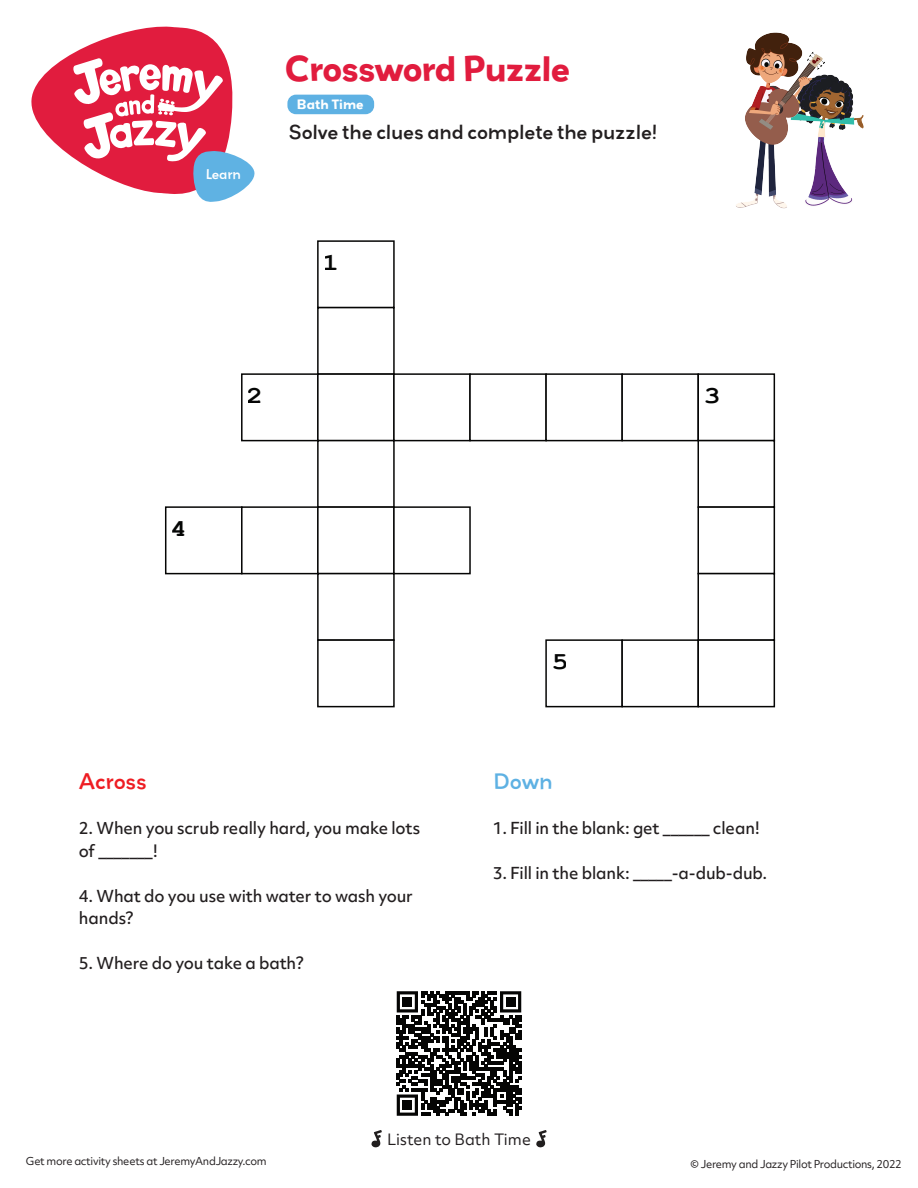
<style>
.page{position:relative;width:918px;height:1188px;background:#fff}
.page>*{position:absolute;margin:0;border:0;box-sizing:border-box;transform-origin:0 0}
.t1{font:700 31.5px "Grenadine MVB";letter-spacing:-.03em;color:#e11c3e}
.t2{font:700 24.45px "Courier New";color:#050605;scale:1.14 1}
.t3{font:500 19.8px "Grenadine MVB";letter-spacing:-.01em;color:#ee1d23}
.t4{font:500 19.8px "Grenadine MVB";color:#5eb1e3}
.t5{font:500 18px "Grenadine MVB";letter-spacing:-.01em;color:#231f20}
.t6{font:500 15.9px/22.5px "Objektiv Mk 2";letter-spacing:-.01em;color:#231f20}
.t7{font:15px "Objektiv Mk 2";color:#231f20}
.t8{font:500 12.45px "Grenadine MVB";letter-spacing:-.025em;color:#fff}
.t9{font:700 12px "Grenadine MVB";color:#fff}
.t10{font:10.5px "Objektiv Mk 2";letter-spacing:-.03em;color:#231f20}
</style>
<div class="page">
<img style="left:839px;top:80px;width:25px;height:124px">
<img style="left:736px;top:32px;width:103px;height:177px">
<svg style="left:31px;top:26px;width:224px;height:176px"></svg>
<div style="left:287px;top:95px;width:87px;height:19px;background:#5eb1e3;border-radius:9px"></div>
<div style="left:317px;top:240px;width:78px;height:68px;background:#fff;border:2px solid #050504"></div>
<div style="left:317px;top:307px;width:78px;height:68px;background:#fff;border:2px solid #050504"></div>
<div style="left:241px;top:373px;width:78px;height:68px;background:#fff;border:2px solid #050504"></div>
<div style="left:317px;top:373px;width:78px;height:68px;background:#fff;border:2px solid #050504"></div>
<div style="left:393px;top:373px;width:78px;height:68px;background:#fff;border:2px solid #050504"></div>
<div style="left:469px;top:373px;width:78px;height:68px;background:#fff;border:2px solid #050504"></div>
<div style="left:545px;top:373px;width:78px;height:68px;background:#fff;border:2px solid #050504"></div>
<div style="left:621px;top:373px;width:78px;height:68px;background:#fff;border:2px solid #050504"></div>
<div style="left:697px;top:373px;width:78px;height:68px;background:#fff;border:2px solid #050504"></div>
<div style="left:317px;top:440px;width:78px;height:68px;background:#fff;border:2px solid #050504"></div>
<div style="left:697px;top:440px;width:78px;height:68px;background:#fff;border:2px solid #050504"></div>
<div style="left:165px;top:506px;width:78px;height:68px;background:#fff;border:2px solid #050504"></div>
<div style="left:241px;top:506px;width:78px;height:68px;background:#fff;border:2px solid #050504"></div>
<div style="left:317px;top:506px;width:78px;height:68px;background:#fff;border:2px solid #050504"></div>
<div style="left:393px;top:506px;width:78px;height:68px;background:#fff;border:2px solid #050504"></div>
<div style="left:697px;top:506px;width:78px;height:68px;background:#fff;border:2px solid #050504"></div>
<div style="left:317px;top:573px;width:78px;height:68px;background:#fff;border:2px solid #050504"></div>
<div style="left:697px;top:573px;width:78px;height:68px;background:#fff;border:2px solid #050504"></div>
<div style="left:317px;top:639px;width:78px;height:68px;background:#fff;border:2px solid #050504"></div>
<div style="left:545px;top:639px;width:78px;height:68px;background:#fff;border:2px solid #050504"></div>
<div style="left:621px;top:639px;width:78px;height:68px;background:#fff;border:2px solid #050504"></div>
<div style="left:697px;top:639px;width:78px;height:68px;background:#fff;border:2px solid #050504"></div>
<svg style="left:371px;top:1130px;width:11px;height:18px"></svg>
<svg style="left:536px;top:1130px;width:11px;height:18px"></svg>
<svg style="left:397px;top:991px;width:124px;height:125px"></svg>
<div style="left:403px;top:997px;width:9px;height:9px;background:#050504"></div>
<div style="left:506px;top:997px;width:9px;height:9px;background:#050504"></div>
<div style="left:403px;top:1101px;width:9px;height:9px;background:#050504"></div>
<h1 class="t1" style="left:284px;top:46px;width:288px">Crossword Puzzle</h1>
<p class="t9" style="left:297px;top:95px;width:69px">Bath Time</p>
<p class="t8" style="left:206px;top:166px;width:37px">Learn</p>
<p class="t5" style="left:289px;top:119px;width:370px">Solve the clues and complete the puzzle!</p>
<h2 class="t2" style="left:323px;top:247px;width:16px">1</h2>
<h2 class="t2" style="left:247px;top:380px;width:16px">2</h2>
<h2 class="t2" style="left:703px;top:380px;width:16px">3</h2>
<h2 class="t2" style="left:171px;top:513px;width:16px">4</h2>
<h2 class="t2" style="left:551px;top:646px;width:16px">5</h2>
<p class="t3" style="left:79px;top:767px;width:69px">Across</p>
<p class="t6" style="left:79px;top:817px;width:343px">2. When you scrub really hard, you make lots of _______!</p>
<p class="t6" style="left:79px;top:884px;width:336px">4. What do you use with water to wash your hands?</p>
<p class="t6" style="left:79px;top:952px;width:226px">5. Where do you take a bath?</p>
<p class="t4" style="left:493px;top:767px;width:62px">Down</p>
<p class="t6" style="left:493px;top:817px;width:269px">1. Fill in the blank: get ______ clean!</p>
<p class="t6" style="left:493px;top:862px;width:276px">3. Fill in the blank: _____-a-dub-dub.</p>
<p class="t7" style="left:387px;top:1129px;width:145px">Listen to Bath Time</p>
<p class="t10" style="left:26px;top:1154px;width:242px">Get more activity sheets at JeremyAndJazzy.com</p>
<p class="t10" style="left:691px;top:1157px;width:213px">© Jeremy and Jazzy Pilot Productions, 2022</p>
</div>
